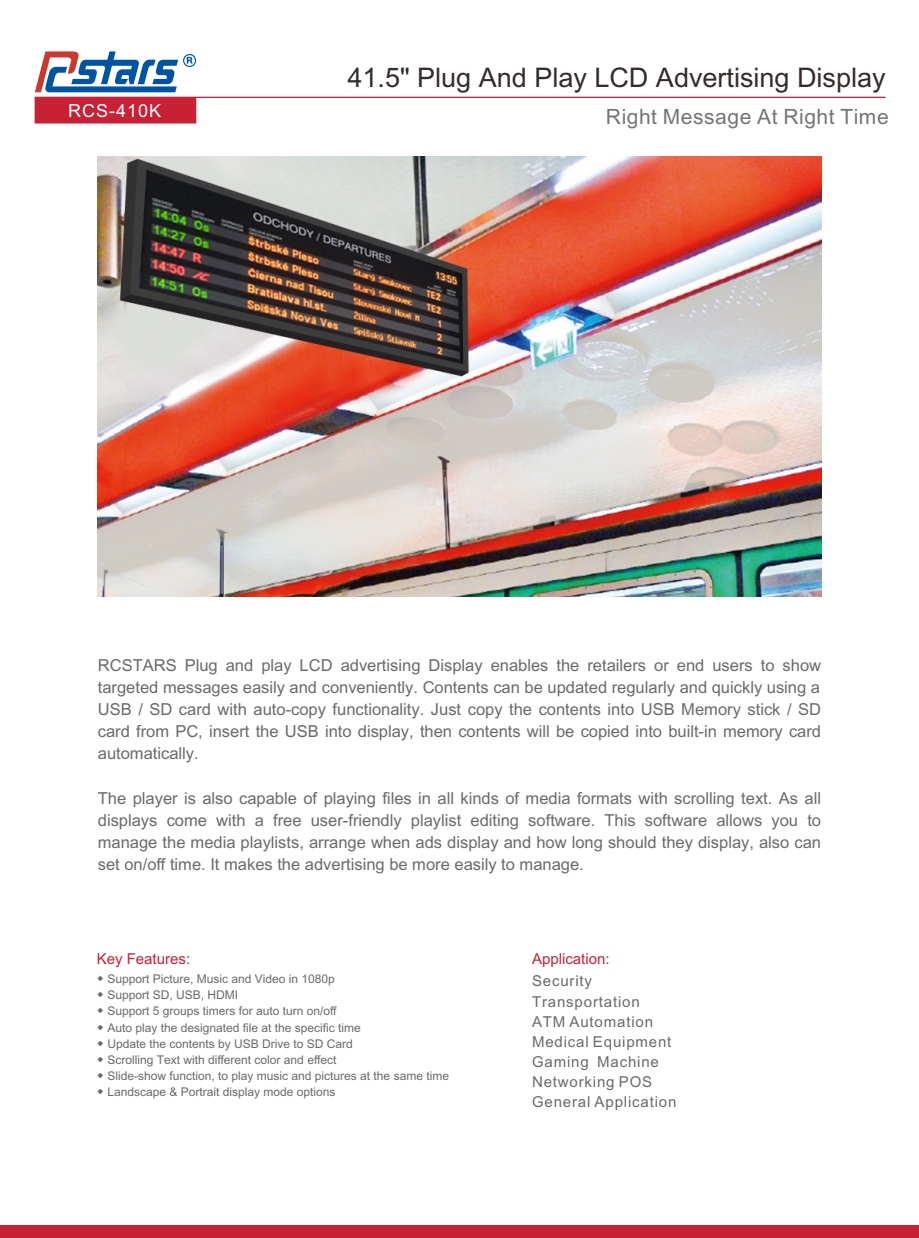
<style>
.page{position:relative;width:919px;height:1238px;background:#fff}
.page>*{position:absolute;margin:0;border:0;box-sizing:border-box;transform-origin:0 0}
.t1{font:27px "Arial Unicode MS";color:#332c2b}
.t2{font:21px "Arial Unicode MS";letter-spacing:.025em;color:#757475}
.t3{font:18px "Arial";letter-spacing:.055em;color:#fefefe}
.t4{font:16.5px/22px "Arial Unicode MS";color:#6b696a;text-align:justify}
.t5{font:15px/20.1px "Arial Unicode MS";letter-spacing:.055em;color:#6b696a}
.t6{font:15px "Arial Unicode MS";color:#c82035}
.t7{font:12px "Arial Unicode MS";color:#6b696a}
</style>
<div class="page">
<svg style="left:35px;top:51px;width:850px;height:72px"></svg>
<div style="left:0;top:1225px;width:918px;height:12px;background:#c82035"></div>
<img style="left:98px;top:156px;width:723px;height:440px">
<h1 class="t1" style="left:347px;top:67px;width:539px">41.5" Plug And Play LCD Advertising Display</h1>
<p class="t3" style="left:68px;top:104px;width:95px">RCS-410K</p>
<p class="t2" style="left:606px;top:108px;width:284px">Right Message At Right Time</p>
<p class="t4" style="left:98px;top:655px;width:724px">RCSTARS Plug and play LCD advertising Display enables the retailers or end users to show targeted messages easily and conveniently. Contents can be updated regularly and quickly using a USB / SD card with auto-copy functionality. Just copy the contents into USB Memory stick / SD card from PC, insert the USB into display, then contents will be copied into built-in memory card automatically.</p>
<p class="t4" style="left:98px;top:788px;width:724px">The player is also capable of playing files in all kinds of media formats with scrolling text. As all displays come with a free user-friendly playlist editing software. This software allows you to manage the media playlists, arrange when ads display and how long should they display, also can set on/off time. It makes the advertising be more easily to manage.</p>
<p class="t6" style="left:97px;top:952px;width:95px">Key Features:</p>
<p class="t6" style="left:532px;top:952px;width:79px">Application:</p>
<p class="t5" style="left:532px;top:972px;width:146px">Security<br>Transportation<br>ATM Automation<br>Medical Equipment<br>Gaming Machine<br>Networking POS<br>General Application</p>
<p class="t7" style="left:97px;top:974px;width:239px">◆ Support Picture, Music and Video in 1080p</p>
<p class="t7" style="left:97px;top:990px;width:143px">◆ Support SD, USB, HDMI</p>
<p class="t7" style="left:97px;top:1006px;width:242px">◆ Support 5 groups timers for auto turn on/off</p>
<p class="t7" style="left:97px;top:1022px;width:265px">◆ Auto play the designated file at the specific time</p>
<p class="t7" style="left:97px;top:1038px;width:257px">◆ Update the contents by USB Drive to SD Card</p>
<p class="t7" style="left:97px;top:1054px;width:241px">◆ Scrolling Text with different color and effect</p>
<p class="t7" style="left:97px;top:1070px;width:354px">◆ Slide-show function, to play music and pictures at the same time</p>
<p class="t7" style="left:97px;top:1087px;width:240px">◆ Landscape &amp; Portrait display mode options</p>
</div>
